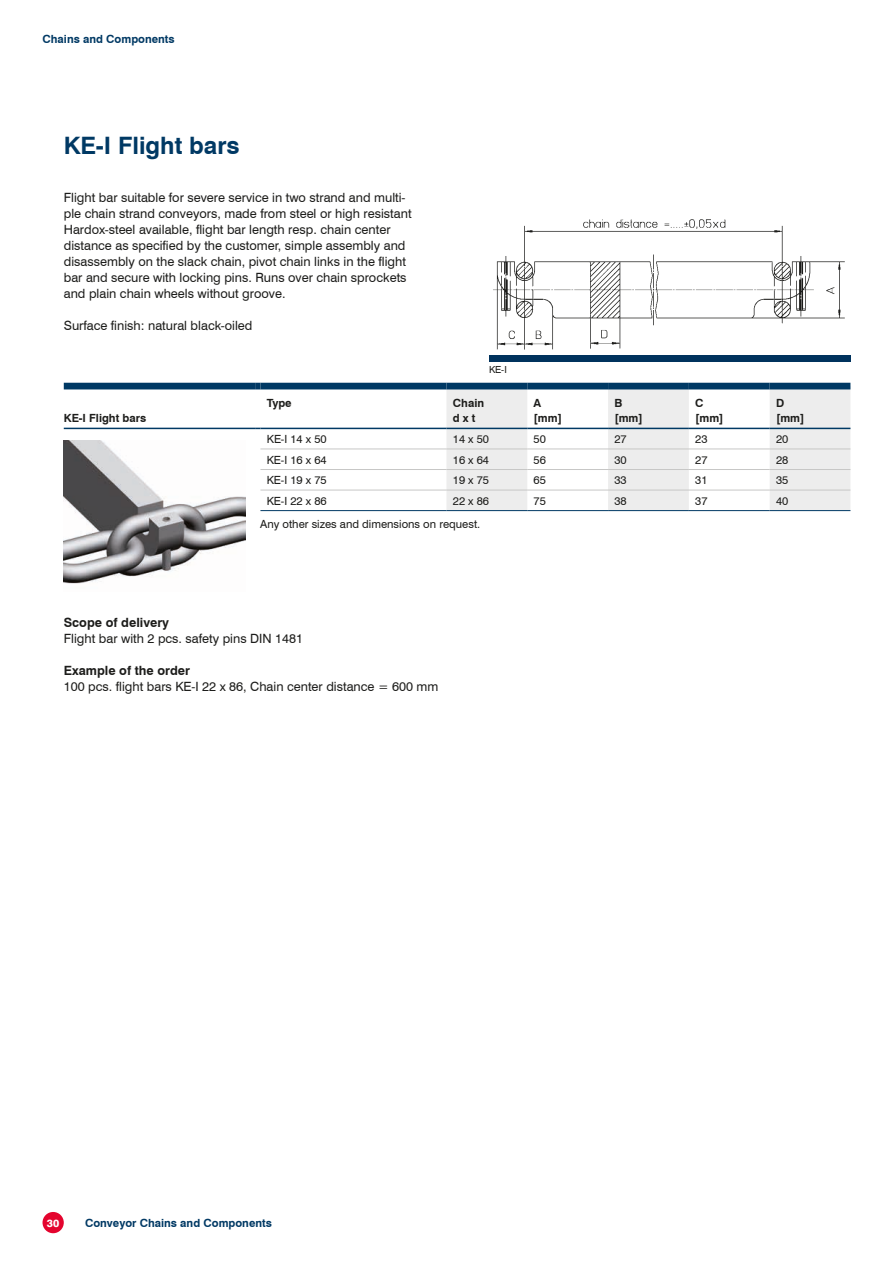
<style>
.page{position:relative;width:893px;height:1263px;background:#fff}
.page>*{position:absolute;margin:0;border:0;box-sizing:border-box;transform-origin:0 0}
.t1{font:700 24px "Swiss 721 BT";color:#003964}
.t2{font:12.75px/15.9px "Swiss 721 BT";color:#1d1d1b}
.t3{font:700 12.75px "Swiss 721 BT";color:#1d1d1b}
.t4{font:11.25px "Swiss 721 BT";color:#1d1d1b}
.t5{font:700 11.25px "Swiss 721 BT";color:#003964}
.t6{font:700 11.25px/15px "Swiss 721 BT";color:#1d1d1b}
.t7{font:800 10.5px "Swiss 721 BT";color:#fff}
.t8{font:9.75px "Swiss 721 BT";color:#1d1d1b}
</style>
<div class="page">
<div style="left:43px;top:1212px;width:21px;height:21px;background:#e4042e;border-radius:50%"></div>
<svg style="left:260px;top:389px;width:186px;height:101px"></svg>
<svg style="left:446px;top:389px;width:404px;height:121px;fill:#ededed"></svg>
<hr style="left:260px;top:510px;width:186px;height:1px;background:#003964">
<hr style="left:446px;top:510px;width:81px;height:1px;background:#003964">
<hr style="left:527px;top:510px;width:81px;height:1px;background:#003964">
<hr style="left:608px;top:510px;width:81px;height:1px;background:#003964">
<hr style="left:689px;top:510px;width:81px;height:1px;background:#003964">
<hr style="left:770px;top:510px;width:80px;height:1px;background:#003964">
<div style="left:64px;top:383px;width:191px;height:6px;background:#003964"></div>
<svg style="left:255px;top:383px;width:5px;height:6px"></svg>
<div style="left:260px;top:383px;width:186px;height:6px;background:#003964"></div>
<div style="left:446px;top:383px;width:81px;height:6px;background:#003964"></div>
<div style="left:527px;top:383px;width:81px;height:6px;background:#003964"></div>
<div style="left:608px;top:383px;width:81px;height:6px;background:#003964"></div>
<div style="left:689px;top:383px;width:81px;height:6px;background:#003964"></div>
<div style="left:770px;top:383px;width:80px;height:6px;background:#003964"></div>
<hr style="left:64px;top:428px;width:191px;height:1px;background:#003964">
<hr style="left:260px;top:428px;width:186px;height:1px;background:#003964">
<hr style="left:446px;top:428px;width:81px;height:1px;background:#003964">
<hr style="left:527px;top:428px;width:81px;height:1px;background:#003964">
<hr style="left:608px;top:428px;width:81px;height:1px;background:#003964">
<hr style="left:689px;top:428px;width:81px;height:1px;background:#003964">
<hr style="left:770px;top:428px;width:80px;height:1px;background:#003964">
<hr style="left:260px;top:449px;width:186px;height:1px;background:#c7c7c6">
<hr style="left:446px;top:449px;width:81px;height:1px;background:#c7c7c6">
<hr style="left:527px;top:449px;width:81px;height:1px;background:#c7c7c6">
<hr style="left:608px;top:449px;width:81px;height:1px;background:#c7c7c6">
<hr style="left:689px;top:449px;width:81px;height:1px;background:#c7c7c6">
<hr style="left:770px;top:449px;width:80px;height:1px;background:#c7c7c6">
<hr style="left:260px;top:469px;width:186px;height:1px;background:#c7c7c6">
<hr style="left:446px;top:469px;width:81px;height:1px;background:#c7c7c6">
<hr style="left:527px;top:469px;width:81px;height:1px;background:#c7c7c6">
<hr style="left:608px;top:469px;width:81px;height:1px;background:#c7c7c6">
<hr style="left:689px;top:469px;width:81px;height:1px;background:#c7c7c6">
<hr style="left:770px;top:469px;width:80px;height:1px;background:#c7c7c6">
<hr style="left:260px;top:490px;width:186px;height:1px;background:#c7c7c6">
<hr style="left:446px;top:490px;width:81px;height:1px;background:#c7c7c6">
<hr style="left:527px;top:490px;width:81px;height:1px;background:#c7c7c6">
<hr style="left:608px;top:490px;width:81px;height:1px;background:#c7c7c6">
<hr style="left:689px;top:490px;width:81px;height:1px;background:#c7c7c6">
<hr style="left:770px;top:490px;width:80px;height:1px;background:#c7c7c6">
<div style="left:489px;top:355px;width:361px;height:7px;background:#00325d"></div>
<img style="left:64px;top:440px;width:182px;height:144px">
<img style="left:493px;top:219px;width:352px;height:131px">
<p class="t5" style="left:43px;top:32px;width:134px">Chains and Components</p>
<h1 class="t1" style="left:64px;top:131px;width:177px">KE-I Flight bars</h1>
<p class="t2" style="left:64px;top:189px;width:349px">Flight bar suitable for severe service in two strand and multi&shy;ple chain strand conveyors, made from steel or high resistant Hardox-steel available, flight bar length resp. chain center distance as specified by the customer, simple assembly and disassembly on the slack chain, pivot chain links in the flight bar and secure with locking pins. Runs over chain sprockets and plain chain wheels without groove.</p>
<p class="t2" style="left:64px;top:317px;width:190px">Surface finish: natural black-oiled</p>
<p class="t8" style="left:489px;top:364px;width:19px">KE-I</p>
<p class="t6" style="left:64px;top:411px;width:84px">KE-I Flight bars</p>
<p class="t6" style="left:267px;top:396px;width:26px">Type</p>
<p class="t6" style="left:453px;top:396px;width:33px">Chain d x t</p>
<p class="t6" style="left:534px;top:396px;width:30px">A [mm]</p>
<p class="t6" style="left:614px;top:396px;width:30px">B [mm]</p>
<p class="t6" style="left:695px;top:396px;width:30px">C [mm]</p>
<p class="t6" style="left:776px;top:396px;width:30px">D [mm]</p>
<p class="t4" style="left:267px;top:432px;width:61px">KE-I 14 x 50</p>
<p class="t4" style="left:453px;top:432px;width:38px">14 x 50</p>
<p class="t4" style="left:534px;top:432px;width:14px">50</p>
<p class="t4" style="left:614px;top:432px;width:14px">27</p>
<p class="t4" style="left:695px;top:432px;width:14px">23</p>
<p class="t4" style="left:776px;top:432px;width:14px">20</p>
<p class="t4" style="left:267px;top:453px;width:61px">KE-I 16 x 64</p>
<p class="t4" style="left:453px;top:453px;width:38px">16 x 64</p>
<p class="t4" style="left:534px;top:453px;width:14px">56</p>
<p class="t4" style="left:614px;top:453px;width:14px">30</p>
<p class="t4" style="left:695px;top:453px;width:14px">27</p>
<p class="t4" style="left:776px;top:453px;width:14px">28</p>
<p class="t4" style="left:267px;top:473px;width:61px">KE-I 19 x 75</p>
<p class="t4" style="left:453px;top:473px;width:38px">19 x 75</p>
<p class="t4" style="left:534px;top:473px;width:14px">65</p>
<p class="t4" style="left:614px;top:473px;width:14px">33</p>
<p class="t4" style="left:695px;top:473px;width:14px">31</p>
<p class="t4" style="left:776px;top:473px;width:14px">35</p>
<p class="t4" style="left:267px;top:494px;width:61px">KE-I 22 x 86</p>
<p class="t4" style="left:453px;top:494px;width:38px">22 x 86</p>
<p class="t4" style="left:534px;top:494px;width:14px">75</p>
<p class="t4" style="left:614px;top:494px;width:14px">38</p>
<p class="t4" style="left:695px;top:494px;width:14px">37</p>
<p class="t4" style="left:776px;top:494px;width:14px">40</p>
<p class="t4" style="left:260px;top:517px;width:222px">Any other sizes and dimensions on request.</p>
<p class="t3" style="left:64px;top:615px;width:107px">Scope of delivery</p>
<p class="t2" style="left:64px;top:631px;width:241px">Flight bar with 2 pcs. safety pins DIN 1481</p>
<p class="t3" style="left:64px;top:663px;width:128px">Example of the order</p>
<p class="t2" style="left:64px;top:678px;width:376px">100 pcs. flight bars KE-I 22 x 86, Chain center distance = 600 mm</p>
<p class="t7" style="left:47px;top:1216px;width:14px">30</p>
<p class="t5" style="left:85px;top:1216px;width:188px">Conveyor Chains and Components</p>
</div>
